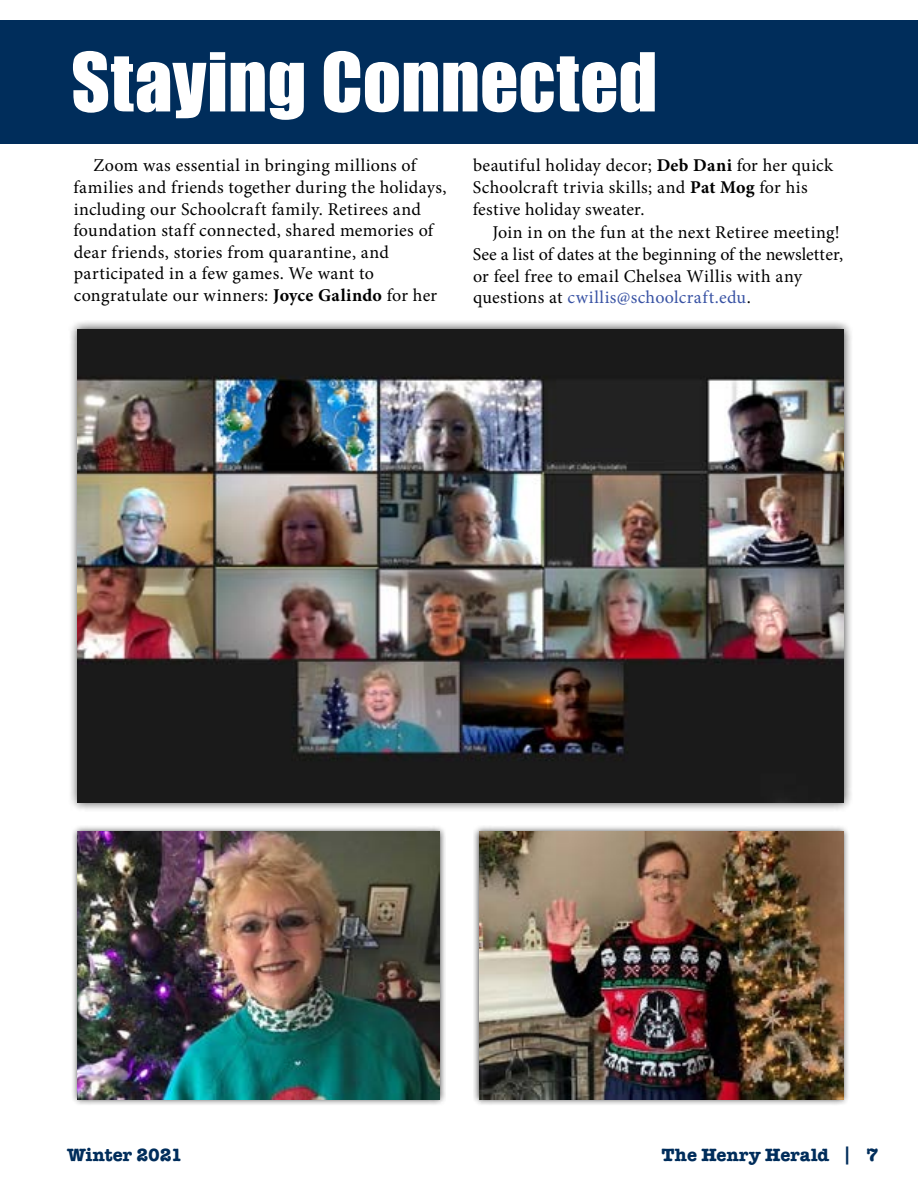
<style>
.page{position:relative;width:918px;height:1188px;background:#fff}
.page>*{position:absolute;margin:0;border:0;box-sizing:border-box;transform-origin:0 0}
.t1{font:75px "Impact";letter-spacing:.005em;color:#fff}
.t2{font:18px/21.6px "Minion Pro";letter-spacing:.02em;color:#000}
.t3{font:700 18px "American Typewriter Std";color:#002d5b}
.s1{font-weight:700}
.s2{color:#3953a4}
</style>
<div class="page">
<div style="left:0;top:20px;width:918px;height:123px;background:#002d5b"></div>
<div style="left:71px;top:825px;width:375px;height:281px;background:#000;opacity:.75"></div>
<img style="left:78px;top:832px;width:361px;height:267px">
<div style="left:473px;top:825px;width:376px;height:281px;background:#000;opacity:.75"></div>
<img style="left:479px;top:832px;width:364px;height:267px">
<div style="left:68px;top:320px;width:785px;height:492px;background:#000;opacity:.75"></div>
<img style="left:78px;top:329px;width:765px;height:473px">
<h1 class="t1" style="left:71px;top:24px;width:588px">Staying Connected</h1>
<p class="t2" style="left:74px;top:155px;width:375px;text-indent:20px">Zoom was essential in bringing millions of families and friends together during the holidays, including our Schoolcraft family. Retirees and foundation staff connected, shared memories of dear friends, stories from quarantine, and participated in a few games. We want to congratulate our winners: <span class="s1">Joyce Galindo</span> for her</p>
<p class="t2" style="left:473px;top:155px;width:362px">beautiful holiday decor; <span class="s1">Deb Dani</span> for her quick<br>Schoolcraft trivia skills; and <span class="s1">Pat Mog</span> for his festive holiday sweater.</p>
<p class="t2" style="left:473px;top:222px;width:372px;text-indent:19px">Join in on the fun at the next Retiree meeting!<br>See a list of dates at the beginning of the newsletter, or feel free to email Chelsea Willis with any questions at <span class="s2">cwillis@schoolcraft.edu</span>.</p>
<p class="t3" style="left:67px;top:1144px;width:117px">Winter 2021</p>
<p class="t3" style="left:662px;top:1144px;width:218px">The Henry Herald | 7</p>
</div>
